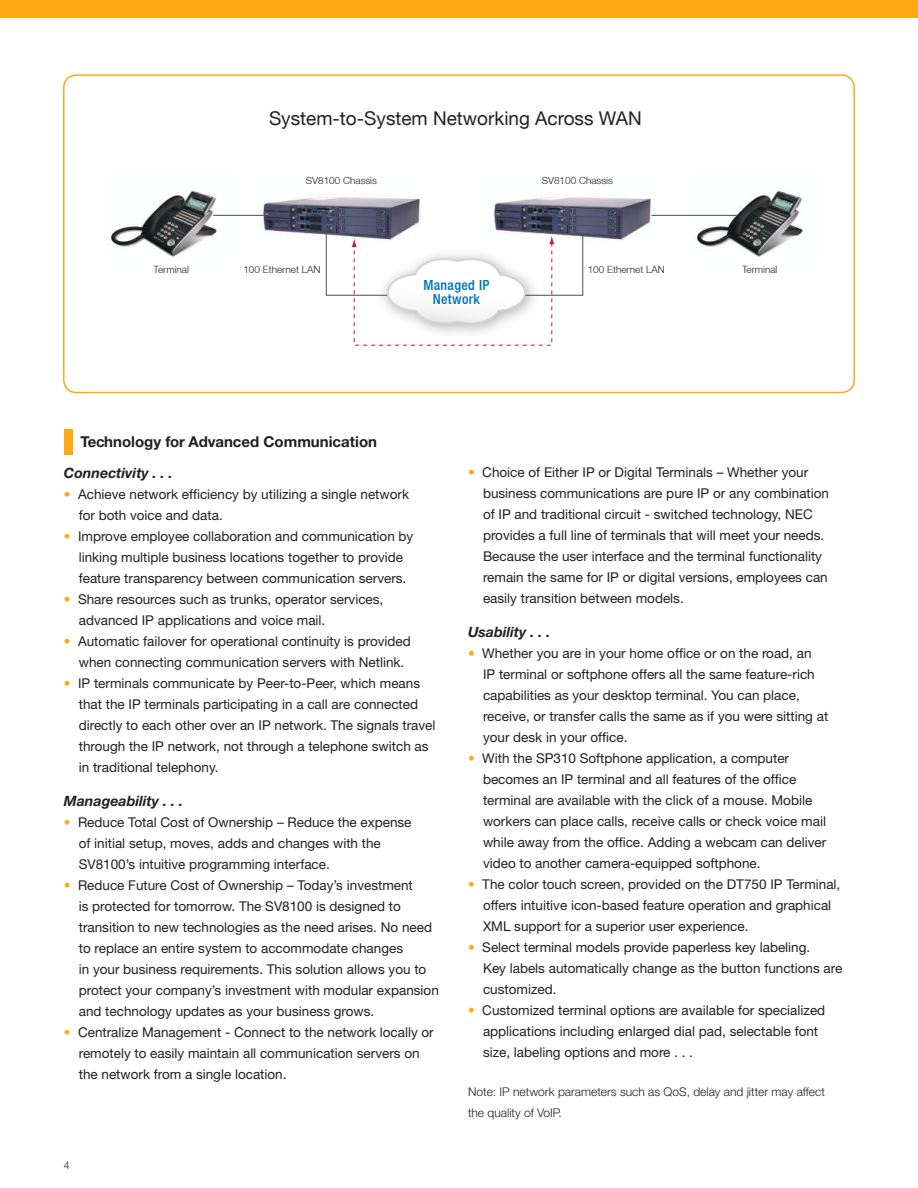
<style>
.page{position:relative;width:918px;height:1188px;background:#fff}
.page>*{position:absolute;margin:0;border:0;box-sizing:border-box;transform-origin:0 0}
.t1{font:18.9px "Helvetica Neue LT";color:#241f1f}
.t2{font:700 15px "Helvetica Neue CE";color:#241f1f}
.t3{font:italic 700 14.25px "Helvetica Neue";color:#241f1f}
.t4{font:500 condensed 13.95px/14px "Helvetica Neue LT";letter-spacing:.025em;color:#0072bc;text-align:center}
.t5{font:13.5px/21px "Helvetica Neue";color:#241f1f}
.t6{font:300 12px/21px "Helvetica Neue";color:#241f1f}
.t7{font:300 10.5px "Helvetica Neue";color:#241f1f}
.t8{font:300 10.05px "Helvetica Neue LT";color:#241f1f}
.s1{color:#fea814}
</style>
<div class="page">
<img style="left:254px;top:197px;width:166px;height:38px">
<img style="left:494px;top:197px;width:162px;height:43px">
<img style="left:111px;top:190px;width:125px;height:68px">
<img style="left:692px;top:190px;width:111px;height:68px">
<hr style="left:213px;top:215px;width:51px;height:1px;background:#4e4b4c">
<hr style="left:652px;top:215px;width:85px;height:1px;background:#4e4b4c">
<svg style="left:325px;top:232px;width:259px;height:114px"></svg>
<div style="left:63px;top:74px;width:792px;height:319px;border:2px solid #fea814;border-radius:13px"></div>
<div style="left:0;top:0;width:918px;height:17px;background:#fea814"></div>
<div style="left:64px;top:429px;width:8px;height:26px;background:#fea814"></div>
<h1 class="t1" style="left:269px;top:107px;width:374px">System-to-System Networking Across WAN</h1>
<p class="t8" style="left:306px;top:175px;width:72px">SV8100 Chassis</p>
<p class="t8" style="left:542px;top:175px;width:72px">SV8100 Chassis</p>
<p class="t8" style="left:154px;top:264px;width:37px">Terminal</p>
<p class="t8" style="left:742px;top:264px;width:37px">Terminal</p>
<p class="t4" style="left:423px;top:278px;width:68px">Managed IP<br>Network</p>
<p class="t8" style="left:243px;top:264px;width:79px">100 Ethernet LAN</p>
<p class="t8" style="left:588px;top:264px;width:79px">100 Ethernet LAN</p>
<p class="t2" style="left:81px;top:432px;width:298px">Technology for Advanced Communication</p>
<p class="t3" style="left:64px;top:464px;width:111px">Connectivity . . .</p>
<p class="t5" style="left:79px;top:483px;width:332px;text-indent:-15px"><span class="s1">•</span> Achieve network efficiency by utilizing a single network for both voice and data.</p>
<p class="t5" style="left:64px;top:525px;width:351px;text-align:center"><span class="s1">•</span> Improve employee collaboration and communication by linking multiple business locations together to provide feature transparency between communication servers.</p>
<p class="t5" style="left:79px;top:588px;width:306px;text-indent:-15px"><span class="s1">•</span> Share resources such as trunks, operator services, advanced IP applications and voice mail.</p>
<p class="t5" style="left:79px;top:630px;width:334px;text-indent:-15px"><span class="s1">•</span> Automatic failover for operational continuity is provided when connecting communication servers with Netlink.</p>
<p class="t5" style="left:79px;top:672px;width:358px;text-indent:-15px"><span class="s1">•</span> IP terminals communicate by Peer-to-Peer, which means that the IP terminals participating in a call are connected directly to each other over an IP network. The signals travel through the IP network, not through a telephone switch as in traditional telephony.</p>
<p class="t3" style="left:64px;top:792px;width:121px">Manageability . . .</p>
<p class="t5" style="left:79px;top:811px;width:334px;text-indent:-15px"><span class="s1">•</span> Reduce Total Cost of Ownership – Reduce the expense of initial setup, moves, adds and changes with the<br>SV8100’s intuitive programming interface.</p>
<p class="t5" style="left:79px;top:874px;width:362px;text-indent:-15px"><span class="s1">•</span> Reduce Future Cost of Ownership – Today’s investment<br>is protected for tomorrow. The SV8100 is designed to transition to new technologies as the need arises. No need to replace an entire system to accommodate changes<br>in your business requirements. This solution allows you to protect your company’s investment with modular expansion and technology updates as your business grows.</p>
<p class="t5" style="left:79px;top:1021px;width:357px;text-indent:-15px"><span class="s1">•</span> Centralize Management - Connect to the network locally or remotely to easily maintain all communication servers on the network from a single location.</p>
<p class="t7" style="left:64px;top:1159px;width:7px">4</p>
<p class="t5" style="left:483px;top:462px;width:348px;text-indent:-15px"><span class="s1">•</span> Choice of Either IP or Digital Terminals – Whether your business communications are pure IP or any combination of IP and traditional circuit - switched technology, NEC provides a full line of terminals that will meet your needs.<br>Because the user interface and the terminal functionality remain the same for IP or digital versions, employees can easily transition between models.</p>
<p class="t3" style="left:468px;top:623px;width:84px">Usability . . .</p>
<p class="t5" style="left:483px;top:643px;width:347px;text-indent:-15px"><span class="s1">•</span> Whether you are in your home office or on the road, an<br>IP terminal or softphone offers all the same feature-rich capabilities as your desktop terminal. You can place, receive, or transfer calls the same as if you were sitting at your desk in your office.</p>
<p class="t5" style="left:483px;top:748px;width:345px;text-indent:-15px"><span class="s1">•</span> With the SP310 Softphone application, a computer becomes an IP terminal and all features of the office terminal are available with the click of a mouse. Mobile workers can place calls, receive calls or check voice mail while away from the office. Adding a webcam can deliver video to another camera-equipped softphone.</p>
<p class="t5" style="left:483px;top:874px;width:359px;text-indent:-15px"><span class="s1">•</span> The color touch screen, provided on the DT750 IP Terminal, offers intuitive icon-based feature operation and graphical<br>XML support for a superior user experience.</p>
<p class="t5" style="left:483px;top:937px;width:361px;text-indent:-15px"><span class="s1">•</span> Select terminal models provide paperless key labeling.<br>Key labels automatically change as the button functions are customized.</p>
<p class="t5" style="left:483px;top:1000px;width:344px;text-indent:-15px"><span class="s1">•</span> Customized terminal options are available for specialized applications including enlarged dial pad, selectable font size, labeling options and more . . .</p>
<p class="t6" style="left:468px;top:1081px;width:358px">Note: IP network parameters such as QoS, delay and jitter may affect the quality of VoIP.</p>
</div>
